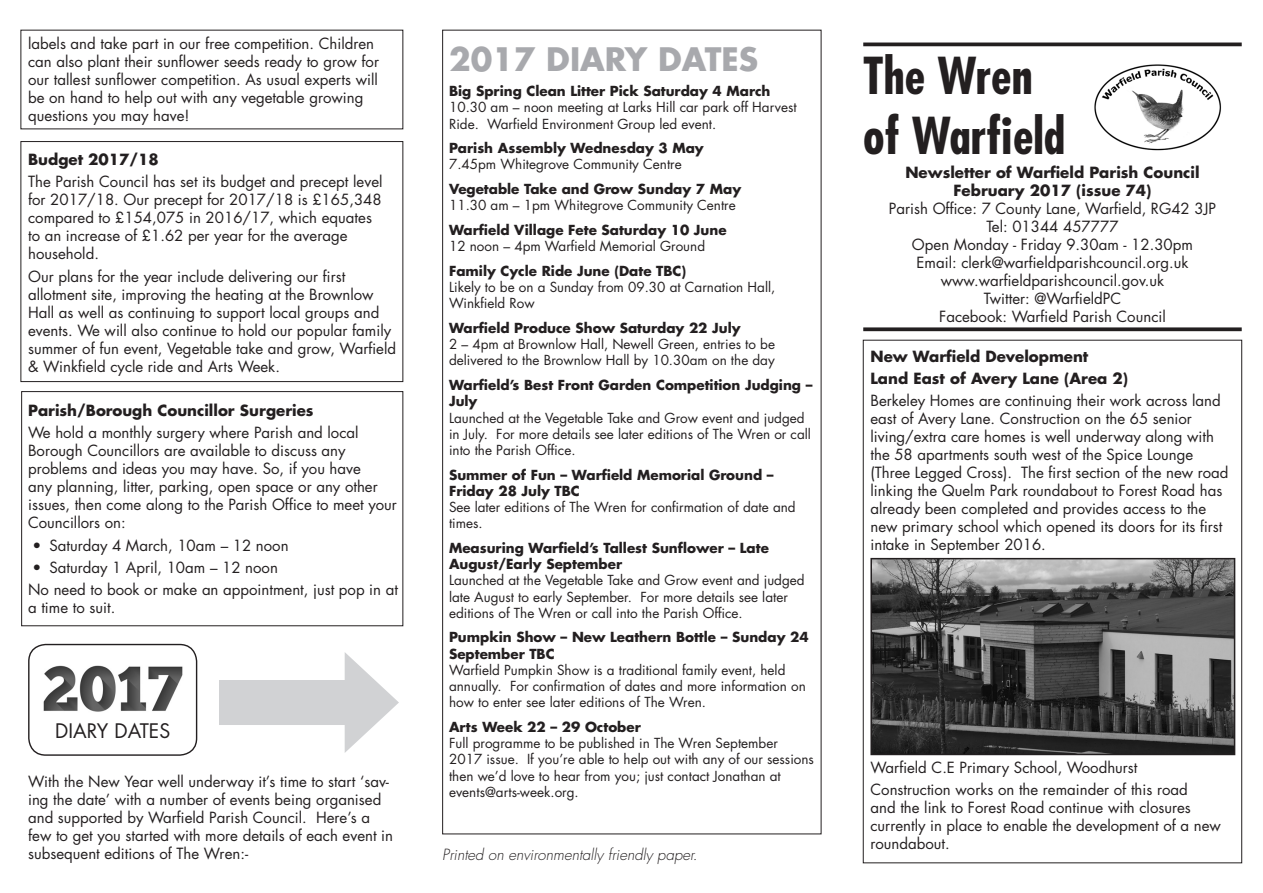
<style>
.page{position:relative;width:1263px;height:893px;background:#fff}
.page>*{position:absolute;margin:0;border:0;box-sizing:border-box;transform-origin:0 0}
.t1{font:700 condensed 49.5px "Futura LT";color:#231f20}
.t2{font:700 31.5px "Futura LT";color:#a8a9ad}
.t3{font:19.5px "Futura LT";color:#231f20}
.t4{font:15px/18px "Futura LT";color:#231f20}
.t5{font:700 15px "Futura LT";color:#231f20}
.t6{font:italic 300 15px "Futura LT";color:#231f20}
.t7{font:13.5px/16.2px "Futura LT";color:#231f20}
.t8{font:700 13.5px/16.2px "Futura LT";color:#231f20}
.s1{font-weight:700}
.s2{font-weight:400}
</style>
<div class="page">
<hr style="left:863px;top:43px;width:379px;height:3px;background:#231f20">
<img style="left:1094px;top:64px;width:128px;height:87px">
<svg style="left:863px;top:327px;width:379px;height:4px;background:#3a3738"></svg>
<div style="left:21px;top:391px;width:382px;height:235px;border:1px solid #231f20"></div>
<div style="left:21px;top:141px;width:382px;height:241px;border:1px solid #231f20"></div>
<img style="left:873px;top:561px;width:359px;height:191px">
<div style="left:870px;top:558px;width:365px;height:197px;border:2px solid #231f20"></div>
<img style="left:29px;top:646px;width:168px;height:66px">
<div style="left:28px;top:644px;width:169px;height:112px;border:1px solid #231f20;border-radius:17px"></div>
<div style="left:219px;top:680px;width:142px;height:45px;background:#d1d2d4"></div>
<svg style="left:345px;top:652px;width:54px;height:101px"></svg>
<p class="t4" style="left:28px;top:34px;width:352px">labels and take part in our free competition. Children can also plant their sunflower seeds ready to grow for our tallest sunflower competition. As usual experts will be on hand to help out with any vegetable growing questions you may have!</p>
<p class="t5" style="left:28px;top:149px;width:132px">Budget 2017/18</p>
<p class="t4" style="left:28px;top:173px;width:356px">The Parish Council has set its budget and precept level for 2017/18. Our precept for 2017/18 is £165,348 compared to £154,075 in 2016/17, which equates to an increase of £1.62 per year for the average household.</p>
<p class="t4" style="left:28px;top:267px;width:369px">Our plans for the year include delivering our first allotment site, improving the heating at the Brownlow Hall as well as continuing to support local groups and events. We will also continue to hold our popular family summer of fun event, Vegetable take and grow, Warfield &amp; Winkfield cycle ride and Arts Week.</p>
<p class="t5" style="left:28px;top:400px;width:287px">Parish/Borough Councillor Surgeries</p>
<p class="t4" style="left:28px;top:424px;width:370px">We hold a monthly surgery where Parish and local Borough Councillors are available to discuss any problems and ideas you may have. So, if you have<br>any planning, litter, parking, open space or any other issues, then come along to the Parish Office to meet your Councillors on:</p>
<p class="t4" style="left:32px;top:536px;width:258px">• Saturday 4 March, 10am – 12 noon</p>
<p class="t4" style="left:32px;top:558px;width:247px">• Saturday 1 April, 10am – 12 noon</p>
<p class="t4" style="left:28px;top:581px;width:371px">No need to book or make an appointment, just pop in at a time to suit.</p>
<p class="t3" style="left:55px;top:718px;width:117px">DIARY DATES</p>
<p class="t4" style="left:28px;top:773px;width:366px">With the New Year well underway it’s time to start ‘sav&shy;ing the date’ with a number of events being organised and supported by Warfield Parish Council. Here’s a few to get you started with more details of each event in subsequent editions of The Wren:-</p>
<p class="t2" style="left:449px;top:39px;width:311px">2017 DIARY DATES</p>
<p class="t7" style="left:449px;top:83px;width:349px"><span class="s1">Big Spring Clean Litter Pick Saturday 4 March<br></span>10.30 am – noon meeting at Larks Hill car park off Harvest<br>Ride. Warfield Environment Group led event.</p>
<p class="t7" style="left:449px;top:140px;width:256px"><span class="s1">Parish Assembly Wednesday 3 May<br></span>7.45pm Whitegrove Community Centre</p>
<p class="t7" style="left:449px;top:181px;width:294px"><span class="s1">Vegetable Take and Grow Sunday 7 May<br></span>11.30 am – 1pm Whitegrove Community Centre</p>
<p class="t8" style="left:449px;top:222px;width:279px">Warfield Village Fete Saturday 10 June<br><span class="s2">12 noon – 4pm Warfield Memorial Ground</span></p>
<p class="t7" style="left:449px;top:263px;width:328px"><span class="s1">Family Cycle Ride June (Date TBC)<br></span>Likely to be on a Sunday from 09.30 at Carnation Hall,<br>Winkfield Row</p>
<p class="t7" style="left:449px;top:320px;width:327px"><span class="s1">Warfield Produce Show Saturday 22 July<br></span>2 – 4pm at Brownlow Hall, Newell Green, entries to be delivered to the Brownlow Hall by 10.30am on the day</p>
<p class="t8" style="left:449px;top:377px;width:365px">Warfield’s Best Front Garden Competition Judging –<br>July</p>
<p class="t7" style="left:449px;top:410px;width:363px">Launched at the Vegetable Take and Grow event and judged in July. For more details see later editions of The Wren or call into the Parish Office.</p>
<p class="t8" style="left:449px;top:466px;width:326px">Summer of Fun – Warfield Memorial Ground –<br>Friday 28 July TBC</p>
<p class="t7" style="left:449px;top:499px;width:348px">See later editions of The Wren for confirmation of date and times.</p>
<p class="t8" style="left:449px;top:540px;width:321px">Measuring Warfield’s Tallest Sunflower – Late<br>August/Early September</p>
<p class="t7" style="left:449px;top:572px;width:357px">Launched at the Vegetable Take and Grow event and judged late August to early September. For more details see later editions of The Wren or call into the Parish Office.</p>
<p class="t8" style="left:449px;top:629px;width:361px">Pumpkin Show – New Leathern Bottle – Sunday 24<br>September TBC</p>
<p class="t7" style="left:449px;top:662px;width:358px">Warfield Pumpkin Show is a traditional family event, held annually. For confirmation of dates and more information on how to enter see later editions of The Wren.</p>
<p class="t8" style="left:449px;top:719px;width:193px">Arts Week 22 – 29 October</p>
<p class="t7" style="left:449px;top:735px;width:366px">Full programme to be published in The Wren September 2017 issue. If you’re able to help out with any of our sessions then we’d love to hear from you; just contact Jonathan at events@arts-week.org.</p>
<p class="t6" style="left:442px;top:846px;width:257px">Printed on environmentally friendly paper.</p>
<p class="t1" style="left:863px;top:45px;width:171px">The Wren</p>
<p class="t1" style="left:863px;top:105px;width:204px">of Warfield</p>
<p class="t5" style="left:905px;top:162px;width:296px">Newsletter of Warfield Parish Council</p>
<p class="t5" style="left:953px;top:180px;width:199px">February 2017 (issue 74)</p>
<p class="t4" style="left:889px;top:199px;width:328px">Parish Office: 7 County Lane, Warfield, RG42 3JP</p>
<p class="t4" style="left:986px;top:217px;width:134px">Tel: 01344 457777</p>
<p class="t4" style="left:912px;top:235px;width:282px">Open Monday - Friday 9.30am - 12.30pm</p>
<p class="t4" style="left:916px;top:253px;width:273px">Email: clerk@warfieldparishcouncil.org.uk</p>
<p class="t4" style="left:941px;top:271px;width:225px">www.warfieldparishcouncil.gov.uk</p>
<p class="t4" style="left:984px;top:289px;width:139px">Twitter: @WarfieldPC</p>
<p class="t4" style="left:939px;top:307px;width:228px">Facebook: Warfield Parish Council</p>
<p class="t5" style="left:870px;top:346px;width:219px">New Warfield Development</p>
<p class="t5" style="left:870px;top:368px;width:259px">Land East of Avery Lane (Area 2)</p>
<p class="t4" style="left:870px;top:392px;width:360px">Berkeley Homes are continuing their work across land east of Avery Lane. Construction on the 65 senior living/extra care homes is well underway along with the 58 apartments south west of the Spice Lounge (Three Legged Cross). The first section of the new road linking the Quelm Park roundabout to Forest Road has already been completed and provides access to the new primary school which opened its doors for its first intake in September 2016.</p>
<p class="t4" style="left:870px;top:758px;width:269px">Warfield C.E Primary School, Woodhurst</p>
<p class="t4" style="left:870px;top:780px;width:352px">Construction works on the remainder of this road<br>and the link to Forest Road continue with closures currently in place to enable the development of a new roundabout.</p>
</div>
